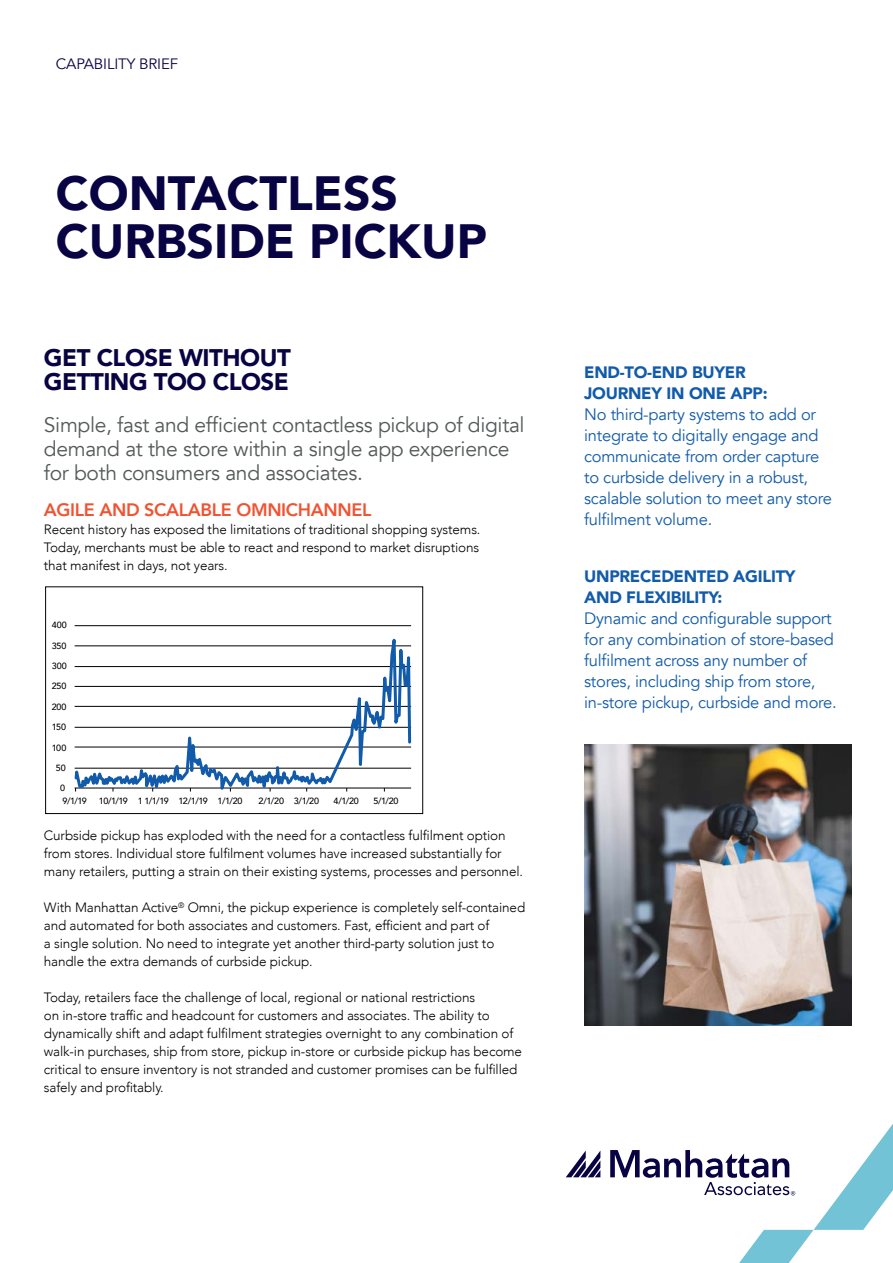
<style>
.page{position:relative;width:893px;height:1263px;background:#fff}
.page>*{position:absolute;margin:0;border:0;box-sizing:border-box;transform-origin:0 0}
.t1{font:900 48px "Avenir";color:#080343}
.t2{font:900 24px/24px "Avenir";letter-spacing:-.02em;color:#080343}
.intro_para{font:21px/24px "Avenir";letter-spacing:-.015em;color:#545959}
.t3{font:800 18px "Avenir";letter-spacing:-.02em;color:#f05332}
.callout{font:16.5px/21px "Avenir";letter-spacing:-.015em;color:#125baa}
.callout-2{font:900 16.5px/21px "Avenir";letter-spacing:-.015em;color:#125baa}
.t4{font:15px "Avenir";letter-spacing:-.01em;color:#080343}
.t5{font:300 13.5px/18px "Avenir";letter-spacing:-.01em;color:#000}
.t6{font:500 9px "Avenir";letter-spacing:-.02em;color:#000}
.t7{font:500 9px "Avenir";letter-spacing:-.07em;color:#000}
</style>
<div class="page">
<svg style="left:566px;top:1150px;width:34px;height:27px"></svg>
<svg style="left:610px;top:1124px;width:283px;height:139px"></svg>
<img style="left:584px;top:745px;width:267px;height:280px">
<svg style="left:73px;top:586px;width:340px;height:229px"></svg>
<p class="t4" style="left:56px;top:55px;width:124px">CAPABILITY BRIEF</p>
<p class="t1" style="left:56px;top:152px;width:344px">CONTACTLESS</p>
<p class="t1" style="left:56px;top:200px;width:433px">CURBSIDE PICKUP</p>
<p class="t2" style="left:44px;top:345px;width:248px">GET CLOSE WITHOUT<br>GETTING TOO CLOSE</p>
<p class="intro_para" style="left:44px;top:413px;width:482px">Simple, fast and efficient contactless pickup of digital demand at the store within a single app experience for both consumers and associates.</p>
<p class="t3" style="left:44px;top:496px;width:329px">AGILE AND SCALABLE OMNICHANNEL</p>
<p class="t5" style="left:44px;top:521px;width:438px;text-align:justify">Recent history has exposed the limitations of traditional shopping systems.<br>Today, merchants must be able to react and respond to market disruptions that manifest in days, not years.</p>
<p class="t6" style="left:52px;top:617px;width:16px">400</p>
<p class="t6" style="left:52px;top:638px;width:16px">350</p>
<p class="t6" style="left:52px;top:658px;width:16px">300</p>
<p class="t6" style="left:52px;top:678px;width:16px">250</p>
<p class="t6" style="left:52px;top:699px;width:16px">200</p>
<p class="t6" style="left:52px;top:719px;width:16px">150</p>
<p class="t6" style="left:52px;top:740px;width:16px">100</p>
<p class="t6" style="left:56px;top:760px;width:11px">50</p>
<p class="t6" style="left:60px;top:780px;width:7px">0</p>
<p class="t6" style="left:63px;top:793px;width:26px">9/1/19</p>
<p class="t7" style="left:99px;top:793px;width:145px">10/1/19 1 1/1/19 12/1/19 1/1/20</p>
<p class="t6" style="left:258px;top:793px;width:62px">2/1/20 3/1/20</p>
<p class="t6" style="left:334px;top:793px;width:27px">4/1/20</p>
<p class="t6" style="left:373px;top:793px;width:27px">5/1/20</p>
<p class="t5" style="left:44px;top:827px;width:481px">Curbside pickup has exploded with the need for a contactless fulfilment option from stores. Individual store fulfilment volumes have increased substantially for many retailers, putting a strain on their existing systems, processes and personnel.</p>
<p class="t5" style="left:44px;top:899px;width:483px">With Manhattan Active<sup>®</sup> Omni, the pickup experience is completely self-contained and automated for both associates and customers. Fast, efficient and part of<br>a single solution. No need to integrate yet another third-party solution just to handle the extra demands of curbside pickup.</p>
<p class="t5" style="left:44px;top:989px;width:480px">Today, retailers face the challenge of local, regional or national restrictions<br>on in-store traffic and headcount for customers and associates. The ability to dynamically shift and adapt fulfilment strategies overnight to any combination of walk-in purchases, ship from store, pickup in-store or curbside pickup has become critical to ensure inventory is not stranded and customer promises can be fulfilled safely and profitably.</p>
<p class="callout-2" style="left:584px;top:361px;width:185px">END-TO-END BUYER<br>JOURNEY IN ONE APP:</p>
<p class="callout" style="left:584px;top:404px;width:249px">No third-party systems to add or integrate to digitally engage and communicate from order capture to curbside delivery in a robust, scalable solution to meet any store fulfilment volume.</p>
<p class="callout-2" style="left:584px;top:565px;width:213px">UNPRECEDENTED AGILITY<br>AND FLEXIBILITY:</p>
<p class="callout" style="left:584px;top:608px;width:254px">Dynamic and configurable support for any combination of store-based fulfilment across any number of stores, including ship from store, in-store pickup, curbside and more.</p>
</div>
